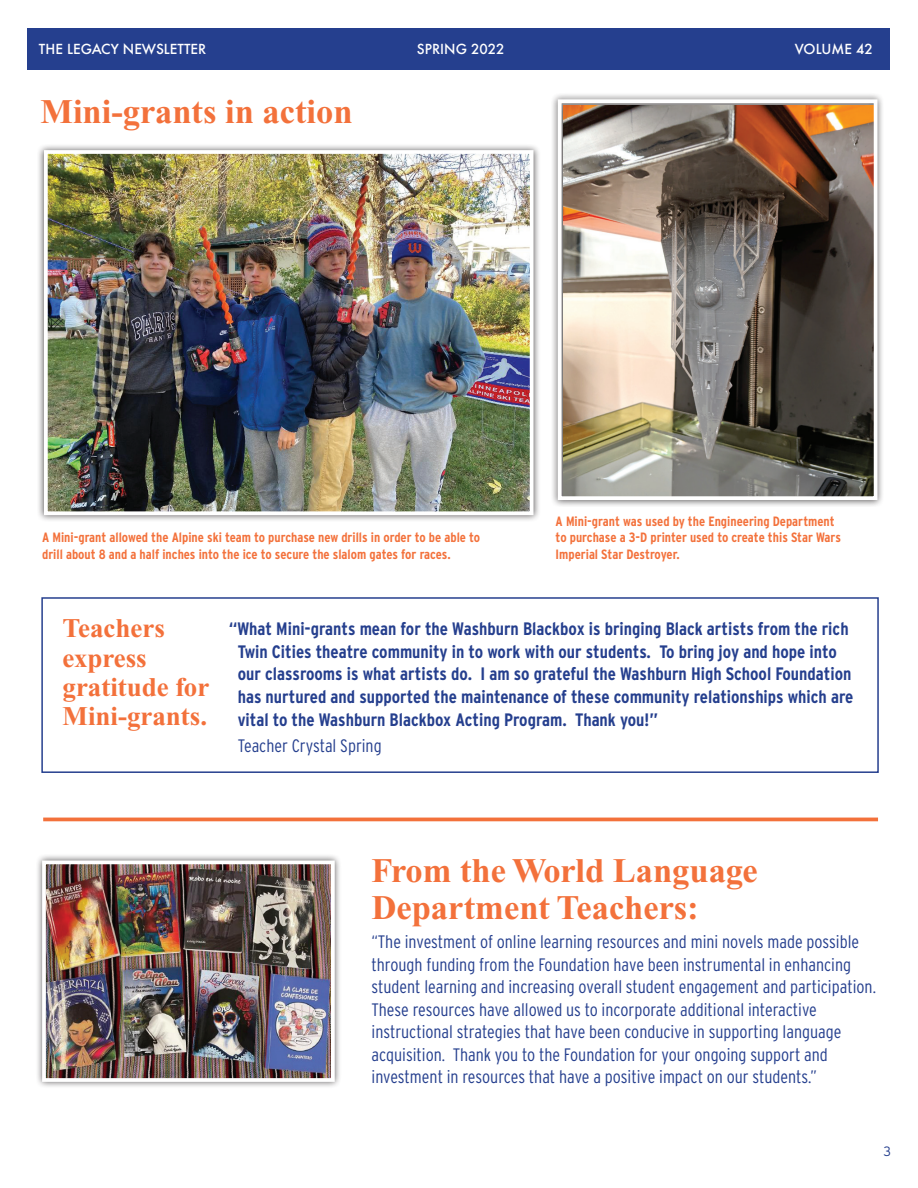
<style>
.page{position:relative;width:918px;height:1188px;background:#fff}
.page>*{position:absolute;margin:0;border:0;box-sizing:border-box;transform-origin:0 0}
.t1{font:700 34.5px/36.8px "Times New Roman";color:#f3713b}
.t2{font:700 27px/29.4px "Times New Roman";color:#f3713b}
.t3{font:300 condensed 18px/22.5px "Interstate";color:#253f8e}
.t4{font:700 condensed 18px/22.6px "Interstate";color:#253f8e}
.t5{font:700 condensed 13.5px/16.5px "Interstate";color:#f3713b}
.t6{font:500 13.5px "Futura";color:#fff}
.t7{font:300 13.5px "Interstate";color:#253f8e}
</style>
<div class="page">
<div style="left:27px;top:28px;width:863px;height:41px;background:#253f8e"></div>
<div style="left:41px;top:597px;width:838px;height:176px;border:2px solid #253f8e"></div>
<div style="left:37px;top:143px;width:503px;height:379px;background:#231f20;opacity:.75"></div>
<img style="left:49px;top:155px;width:480px;height:355px">
<div style="left:44px;top:150px;width:490px;height:365px;border:4px solid #fff"></div>
<div style="left:35px;top:854px;width:307px;height:235px;background:#231f20;opacity:.75"></div>
<img style="left:47px;top:866px;width:283px;height:211px">
<div style="left:42px;top:861px;width:293px;height:221px;border:4px solid #fff"></div>
<div style="left:551px;top:93px;width:334px;height:414px;background:#231f20;opacity:.75"></div>
<img style="left:563px;top:106px;width:310px;height:389px">
<div style="left:558px;top:99px;width:320px;height:401px;border:4px solid #fff"></div>
<hr style="left:43px;top:818px;width:835px;height:3px;background:#f3713b">
<p class="t6" style="left:39px;top:40px;width:169px">THE LEGACY NEWSLETTER</p>
<p class="t6" style="left:417px;top:40px;width:89px">SPRING 2022</p>
<p class="t6" style="left:795px;top:40px;width:79px">VOLUME 42</p>
<p class="t1" style="left:40px;top:93px;width:314px">Mini-grants in action</p>
<p class="t5" style="left:42px;top:529px;width:440px">A Mini-grant allowed the Alpine ski team to purchase new drills in order to be able to drill about 8 and a half inches into the ice to secure the slalom gates for races.</p>
<p class="t5" style="left:556px;top:513px;width:287px">A Mini-grant was used by the Engineering Department to purchase a 3-D printer used to create this Star Wars<br>Imperial Star Destroyer.</p>
<p class="t2" style="left:63px;top:614px;width:148px">Teachers express gratitude for<br>Mini-grants.</p>
<p class="t4" style="left:238px;top:617px;width:617px;text-indent:-9px">“What Mini-grants mean for the Washburn Blackbox is bringing Black artists from the rich Twin Cities theatre community in to work with our students. To bring joy and hope into our classrooms is what artists do. I am so grateful the Washburn High School Foundation has nurtured and supported the maintenance of these community relationships which are vital to the Washburn Blackbox Acting Program. Thank you!”</p>
<p class="t3" style="left:238px;top:734px;width:145px">Teacher Crystal Spring</p>
<p class="t1" style="left:372px;top:852px;width:388px">From the World Language<br>Department Teachers:</p>
<p class="t3" style="left:372px;top:930px;width:506px">“The investment of online learning resources and mini novels made possible through funding from the Foundation have been instrumental in enhancing student learning and increasing overall student engagement and participation.<br>These resources have allowed us to incorporate additional interactive instructional strategies that have been conducive in supporting language acquisition. Thank you to the Foundation for your ongoing support and investment in resources that have a positive impact on our students.”</p>
<p class="t7" style="left:883px;top:1144px;width:9px">3</p>
</div>
